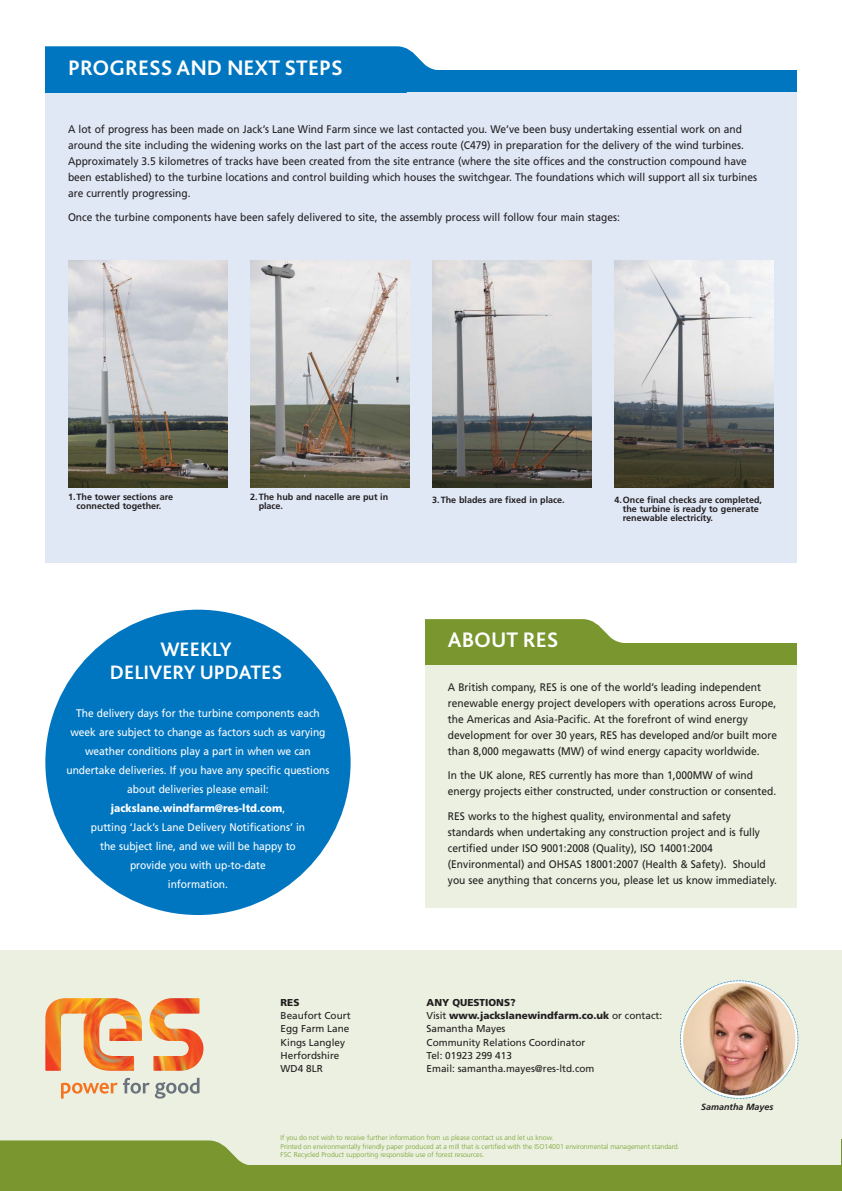
<style>
.page{position:relative;width:842px;height:1191px;background:#fff}
.page>*{position:absolute;margin:0;border:0;box-sizing:border-box;transform-origin:0 0}
.t1{font:700 22px "Bliss 2";color:#fff}
.t2{font:700 20.3px "Bliss 2";color:#fff}
.t3{font:11px/16px "Frutiger";color:#231f20;scale:.93 1}
.t4{font:11px/19px "Frutiger";color:#fff;text-align:center;scale:.93 1}
.t5{font:10px/13.3px "Frutiger";color:#231f20}
.t6{font:900 10px "Frutiger";color:#231f20}
.t7{font:700 9px/9px "Frutiger";color:#231f20}
.t8{font:italic 700 9px "Frutiger";color:#231f20}
.t9{font:300 7px/8.4px "Frutiger";color:#78a22f}
.s1{font-weight:900}
</style>
<div class="page">
<div style="left:425px;top:658px;width:372px;height:249px;background:#ebf0e1"></div>
<div style="left:45px;top:609px;width:306px;height:306px;background:#0076c0;border-radius:50%"></div>
<div style="left:0;top:950px;width:842px;height:227px;background:#ebf0e1"></div>
<div style="left:179px;top:1165px;width:663px;height:26px;background:#7a962e"></div>
<div style="left:0;top:1140px;width:248px;height:51px;background:#7a962e"></div>
<hr style="left:841px;top:0;width:1px;height:213px;background:#ebf0e1">
<svg style="left:61px;top:1077px;width:139px;height:21px"></svg>
<img style="left:45px;top:998px;width:158px;height:72px">
<div style="left:45px;top:92px;width:752px;height:471px;background:#e0e8f6"></div>
<svg style="left:841px;top:1140px;width:1px;height:25px"></svg>
<div style="left:285px;top:70px;width:512px;height:22px;background:#0076c0"></div>
<div style="left:45px;top:46px;width:392px;height:46px;background:#0076c0"></div>
<img style="left:68px;top:261px;width:159px;height:227px">
<img style="left:250px;top:261px;width:160px;height:227px">
<img style="left:432px;top:261px;width:160px;height:227px">
<img style="left:614px;top:261px;width:160px;height:227px">
<div style="left:555px;top:643px;width:242px;height:22px;background:#7a962e"></div>
<svg style="left:425px;top:619px;width:199px;height:46px"></svg>
<svg style="left:680px;top:980px;width:119px;height:119px"></svg>
<img style="left:683px;top:983px;width:112px;height:112px;border-radius:50%">
<h1 class="t1" style="left:68px;top:59px;width:276px">PROGRESS AND NEXT STEPS</h1>
<p class="t3" style="left:68px;top:121px;width:742px">A lot of progress has been made on Jack’s Lane Wind Farm since we last contacted you. We’ve been busy undertaking essential work on and around the site including the widening works on the last part of the access route (C479) in preparation for the delivery of the wind turbines.<br>Approximately 3.5 kilometres of tracks have been created from the site entrance (where the site offices and the construction compound have been established) to the turbine locations and control building which houses the switchgear. The foundations which will support all six turbines are currently progressing.</p>
<p class="t3" style="left:68px;top:209px;width:595px">Once the turbine components have been safely delivered to site, the assembly process will follow four main stages:</p>
<p class="t7" style="left:68px;top:493px;width:106px;text-align:center">1.The tower sections are connected together.</p>
<p class="t7" style="left:259px;top:493px;width:131px;text-indent:-9px">2.The hub and nacelle are put in place.</p>
<p class="t7" style="left:432px;top:495px;width:134px">3.The blades are fixed in place.</p>
<p class="t7" style="left:623px;top:495px;width:141px;text-indent:-8px">4.Once final checks are completed, the turbine is ready to generate renewable electricity.</p>
<h2 class="t2" style="left:160px;top:642px;width:73px">WEEKLY</h2>
<h2 class="t2" style="left:110px;top:665px;width:174px">DELIVERY UPDATES</h2>
<p class="t4" style="left:66px;top:704px;width:284px">The delivery days for the turbine components each week are subject to change as factors such as varying weather conditions play a part in when we can undertake deliveries. If you have any specific questions about deliveries please email: <span class="s1">jackslane.windfarm@res-ltd.com</span>,<br>putting ‘Jack’s Lane Delivery Notifications’ in<br>the subject line, and we will be happy to<br>provide you with up-to-date<br>information.</p>
<p class="t6" style="left:281px;top:998px;width:20px">RES</p>
<p class="t5" style="left:281px;top:1009px;width:71px">Beaufort Court<br>Egg Farm Lane<br>Kings Langley<br>Herfordshire<br>WD4 8LR</p>
<h1 class="t1" style="left:448px;top:631px;width:112px">ABOUT RES</h1>
<p class="t3" style="left:448px;top:679px;width:355px">A British company, RES is one of the world’s leading independent renewable energy project developers with operations across Europe, the Americas and Asia-Pacific. At the forefront of wind energy development for over 30 years, RES has developed and/or built more than 8,000 megawatts (MW) of wind energy capacity worldwide.</p>
<p class="t3" style="left:448px;top:768px;width:355px">In the UK alone, RES currently has more than 1,000MW of wind energy projects either constructed, under construction or consented.</p>
<p class="t3" style="left:448px;top:808px;width:355px">RES works to the highest quality, environmental and safety standards when undertaking any construction project and is fully certified under ISO 9001:2008 (Quality), ISO 14001:2004 (Environmental) and OHSAS 18001:2007 (Health &amp; Safety). Should you see anything that concerns you, please let us know immediately.</p>
<p class="t5" style="left:427px;top:996px;width:237px"><span class="s1">ANY QUESTIONS?<br></span>Visit <span class="s1">www.jackslanewindfarm.co.uk</span> or contact:<br>Samantha Mayes<br>Community Relations Coordinator<br>Tel: 01923 299 413<br>Email: samantha.mayes@res-ltd.com</p>
<p class="t8" style="left:701px;top:1103px;width:74px">Samantha Mayes</p>
<p class="t9" style="left:281px;top:1134px;width:401px">If you do not wish to receive further information from us please contact us and let us know.<br>Printed on environmentally friendly paper produced at a mill that is certified with the ISO14001 environmental management standard.<br>FSC Recycled Product supporting responsible use of forest resources.</p>
</div>
